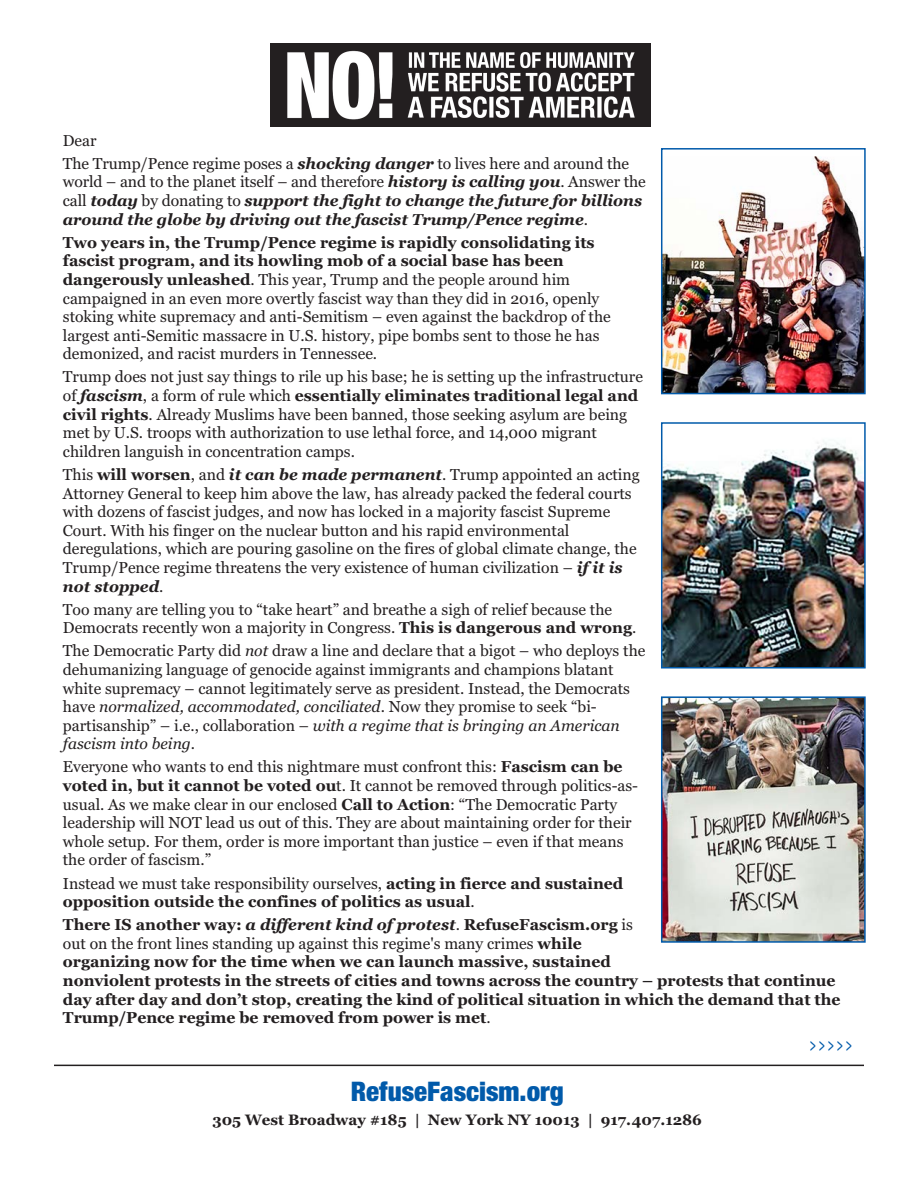
<style>
.page{position:relative;width:918px;height:1188px;background:#fff}
.page>*{position:absolute;margin:0;border:0;box-sizing:border-box;transform-origin:0 0}
.t1{font:900 condensed 27px "Helvetica Neue";color:#015aaa}
.t2{font:700 18px "Georgia";color:#015aaa;scale:.55 1}
.t3{font:15.75px/18.6px "Georgia";color:#231f20}
.t4{font:700 15.75px/18.6px "Georgia";color:#231f20}
.t5{font:italic 700 15.75px/18.6px "Georgia";letter-spacing:-.005em;color:#231f20}
.t6{font:700 15px "Georgia";color:#231f20}
.s1{font-weight:400;font-style:normal}
.s2{font-weight:700}
.s3{font-weight:700;font-style:italic}
.s4{font-style:italic}
.s5{font-weight:400}
</style>
<div class="page">
<div style="left:270px;top:43px;width:381px;height:83px;background:#231f20"></div>
<img style="left:287px;top:50px;width:348px;height:70px">
<hr style="left:54px;top:1065px;width:810px;height:1px;background:#231f20">
<img style="left:664px;top:440px;width:199px;height:226px">
<div style="left:661px;top:422px;width:205px;height:247px;border:2px solid #015aaa"></div>
<img style="left:664px;top:157px;width:199px;height:234px">
<div style="left:661px;top:148px;width:205px;height:246px;border:2px solid #015aaa"></div>
<img style="left:664px;top:699px;width:199px;height:241px">
<div style="left:661px;top:696px;width:205px;height:247px;border:2px solid #015aaa"></div>
<p class="t3" style="left:63px;top:132px;width:35px">Dear</p>
<p class="t5" style="left:63px;top:155px;width:585px"><span class="s1">The Trump/Pence regime poses a</span> shocking danger <span class="s1">to lives here and around the world – and to the planet itself – and therefore</span> history is calling you<span class="s1">. Answer the call</span> today <span class="s1">by donating to</span> support the fight to change the future for billions around the globe by driving out the fascist Trump/Pence regime<span class="s1">.</span></p>
<p class="t3" style="left:63px;top:234px;width:549px"><span class="s2">Two years in, the Trump/Pence regime is rapidly consolidating its fascist program, and its howling mob of a social base has been dangerously unleashed</span>. This year, Trump and the people around him campaigned in an even more overtly fascist way than they did in 2016, openly stoking white supremacy and anti-Semitism – even against the backdrop of the largest anti-Semitic massacre in U.S. history, pipe bombs sent to those he has demonized, and racist murders in Tennessee.</p>
<p class="t3" style="left:63px;top:369px;width:582px">Trump does not just say things to rile up his base; he is setting up the infrastructure of <span class="s3">fascism</span>, a form of rule which <span class="s2">essentially eliminates traditional legal and civil rights</span>. Already Muslims have been banned, those seeking asylum are being met by U.S. troops with authorization to use lethal force, and 14,000 migrant children languish in concentration camps.</p>
<p class="t3" style="left:63px;top:466px;width:578px">This <span class="s2">will worsen</span>, and <span class="s3">it can be made permanent</span>. Trump appointed an acting Attorney General to keep him above the law, has already packed the federal courts with dozens of fascist judges, and now has locked in a majority fascist Supreme Court. With his finger on the nuclear button and his rapid environmental deregulations, which are pouring gasoline on the fires of global climate change, the Trump/Pence regime threatens the very existence of human civilization – <span class="s3">if it is not stopped</span>.</p>
<p class="t3" style="left:63px;top:601px;width:575px">Too many are telling you to “take heart” and breathe a sigh of relief because the<br>Democrats recently won a majority in Congress. <span class="s2">This is dangerous and wrong</span>.</p>
<p class="t3" style="left:63px;top:643px;width:584px">The Democratic Party did <span class="s4">not</span> draw a line and declare that a bigot – who deploys the dehumanizing language of genocide against immigrants and champions blatant white supremacy – cannot legitimately serve as president. Instead, the Democrats have <span class="s4">normalized, accommodated, conciliated</span>. Now they promise to seek “bi&shy;partisanship” – i.e., collaboration – <span class="s4">with a regime that is bringing an American fascism into being</span>.</p>
<p class="t3" style="left:63px;top:759px;width:577px">Everyone who wants to end this nightmare must confront this: <span class="s2">Fascism can be voted in, but it cannot be voted ou</span>t. It cannot be removed through politics-as&shy;usual. As we make clear in our enclosed <span class="s2">Call to Action</span>: “The Democratic Party leadership will NOT lead us out of this. They are about maintaining order for their whole setup. For them, order is more important than justice – even if that means the order of fascism.”</p>
<p class="t4" style="left:63px;top:875px;width:562px"><span class="s5">Instead we must take responsibility ourselves,</span> acting in fierce and sustained opposition outside the confines of politics as usual<span class="s5">.</span></p>
<p class="t4" style="left:63px;top:917px;width:779px">There IS another way: <span class="s4">a different kind of protest</span><span class="s5">.</span> RefuseFascism.org <span class="s5">is<br>out on the front lines standing up against this regime's many crimes</span> while<br>organizing now for the time when we can launch massive, sustained<br>nonviolent protests in the streets of cities and towns across the country – protests that continue day after day and don’t stop, creating the kind of political situation in which the demand that the Trump/Pence regime be removed from power is met<span class="s5">.</span></p>
<p class="t1" style="left:351px;top:1076px;width:215px">RefuseFascism.org</p>
<p class="t6" style="left:212px;top:1113px;width:491px">305 West Broadway #185 | New York NY 10013 | 917.407.1286</p>
<p class="t2" style="left:810px;top:1037px;width:79px">&gt;&gt;&gt;&gt;&gt;</p>
</div>
